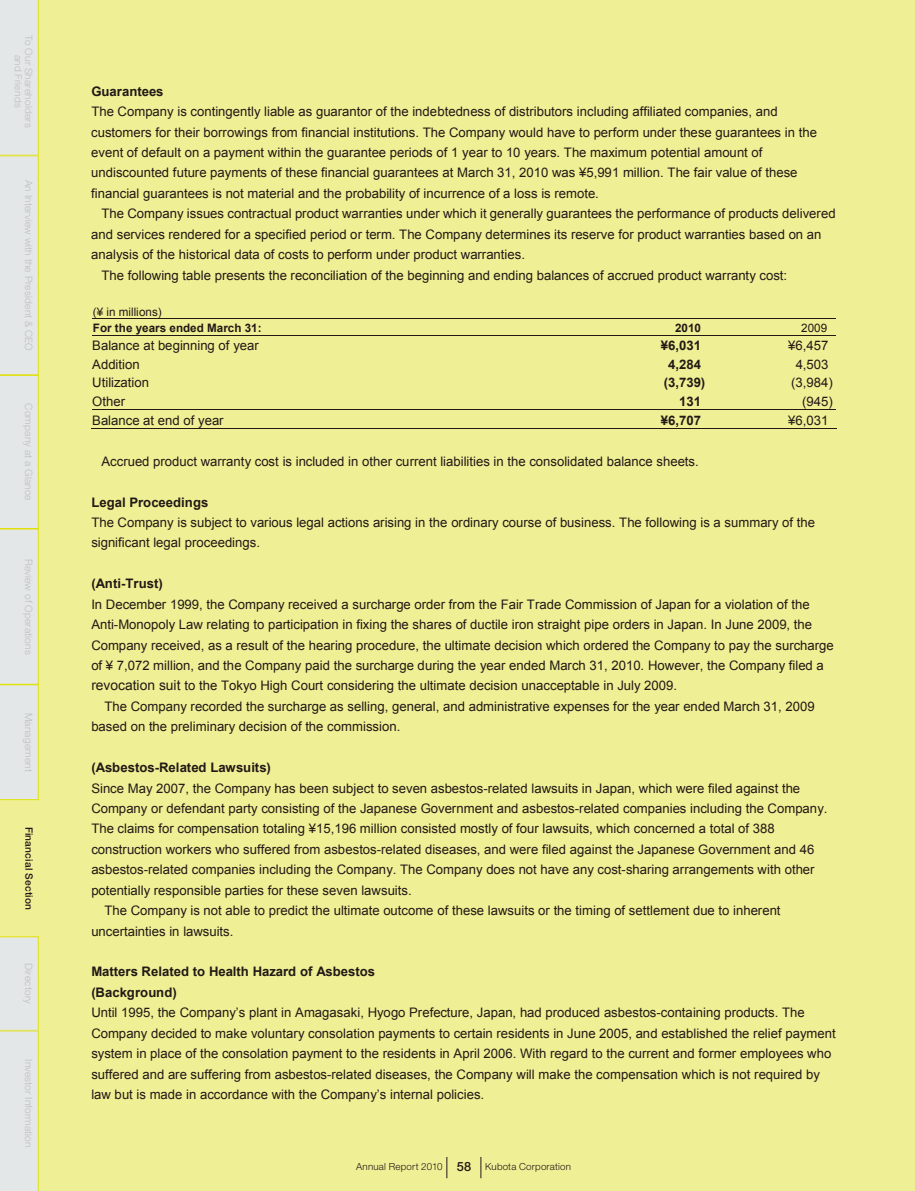
<style>
.page{position:relative;width:915px;height:1191px;background:#fff}
.page>*{position:absolute;margin:0;border:0;box-sizing:border-box;transform-origin:0 0}
.t1{font:13.2px/20.4px "Arial";color:#221915}
.t2{font:700 13.2px/20.4px "Arial";color:#221915}
.t3{font:700 11.7px "Arial";color:#221915}
.t4{font:11.7px "Arial";color:#221915}
.t5{font:300 10.2px/10.5px "Helvetica Neue";letter-spacing:.02em;color:#bebfbf;text-align:center}
.t6{font:500 10.2px "Helvetica Neue";letter-spacing:.02em;color:#211815}
.t7{font:300 9.75px "Helvetica Neue";letter-spacing:.02em;color:#211815}
.s1{font-size:13.8px}
.s2{font-weight:500;font-size:12.75px}
</style>
<div class="page">
<div style="left:0;top:0;width:914px;height:1191px;background:#efef96"></div>
<svg style="left:446px;top:1157px;width:1px;height:21px"></svg>
<svg style="left:480px;top:1157px;width:1px;height:21px"></svg>
<div style="left:0;top:936px;width:39px;height:255px;background:#e4e7e7"></div>
<div style="left:0;top:0;width:39px;height:800px;background:#e4e7e7"></div>
<hr style="left:92px;top:318px;width:743px;height:1px;background:#221915">
<hr style="left:92px;top:335px;width:743px;height:1px;background:#221915">
<hr style="left:92px;top:409px;width:743px;height:1px;background:#221915">
<hr style="left:91px;top:428px;width:486px;height:1px;background:#221915">
<hr style="left:576px;top:428px;width:132px;height:1px;background:#221915">
<hr style="left:707px;top:428px;width:129px;height:1px;background:#221915">
<p class="t5" style="left:34px;top:35px;width:94px;rotate:90deg">To Our Shareholders and Friends</p>
<p class="t5" style="left:34px;top:180px;width:173px;rotate:90deg">An Interview with the President &amp; CEO</p>
<p class="t5" style="left:34px;top:403px;width:99px;rotate:90deg">Company at a Glance</p>
<p class="t5" style="left:34px;top:559px;width:97px;rotate:90deg">Review of Operations</p>
<p class="t5" style="left:34px;top:712px;width:61px;rotate:90deg">Management</p>
<p class="t6" style="left:35px;top:826px;width:85px;rotate:90deg">Financial Section</p>
<p class="t5" style="left:34px;top:963px;width:42px;rotate:90deg">Directory</p>
<p class="t5" style="left:34px;top:1059px;width:90px;rotate:90deg">Investor Information</p>
<p class="t2" style="left:91px;top:81px;width:74px">Guarantees</p>
<p class="t1" style="left:91px;top:101px;width:727px">The Company is contingently liable as guarantor of the indebtedness of distributors including affiliated companies, and customers for their borrowings from financial institutions. The Company would have to perform under these guarantees in the event of default on a payment within the guarantee periods of 1 year to 10 years. The maximum potential amount of undiscounted future payments of these financial guarantees at March 31, 2010 was ¥5,991 million. The fair value of these financial guarantees is not material and the probability of incurrence of a loss is remote.</p>
<p class="t1" style="left:101px;top:204px;width:735px">The Company issues contractual product warranties under which it generally guarantees the performance of products delivered</p>
<p class="t1" style="left:91px;top:224px;width:731px">and services rendered for a specified period or term. The Company determines its reserve for product warranties based on an</p>
<p class="t1" style="left:91px;top:244px;width:435px">analysis of the historical data of costs to perform under product warranties.</p>
<p class="t1" style="left:101px;top:265px;width:687px">The following table presents the reconciliation of the beginning and ending balances of accrued product warranty cost:</p>
<p class="t4" style="left:93px;top:304px;width:70px">(¥ in millions)</p>
<p class="t3" style="left:93px;top:320px;width:170px">For the years ended March 31:</p>
<p class="t3" style="left:674px;top:320px;width:27px">2010</p>
<p class="t4" style="left:801px;top:320px;width:27px">2009</p>
<p class="t1" style="left:92px;top:335px;width:168px">Balance at beginning of year</p>
<p class="t2" style="left:660px;top:336px;width:42px">¥6,031</p>
<p class="t1" style="left:788px;top:335px;width:42px">¥6,457</p>
<p class="t1" style="left:92px;top:354px;width:49px">Addition</p>
<p class="t2" style="left:668px;top:354px;width:34px">4,284</p>
<p class="t1" style="left:795px;top:354px;width:34px">4,503</p>
<p class="t1" style="left:92px;top:373px;width:58px">Utilization</p>
<p class="t2" style="left:663px;top:373px;width:43px">(3,739)</p>
<p class="t1" style="left:791px;top:373px;width:43px">(3,984)</p>
<p class="t1" style="left:92px;top:391px;width:34px">Other</p>
<p class="t2" style="left:679px;top:392px;width:23px">131</p>
<p class="t1" style="left:801px;top:391px;width:32px">(945)</p>
<p class="t1" style="left:92px;top:410px;width:133px">Balance at end of year</p>
<p class="t2" style="left:660px;top:410px;width:42px">¥6,707</p>
<p class="t1" style="left:788px;top:410px;width:42px">¥6,031</p>
<p class="t1" style="left:101px;top:451px;width:598px">Accrued product warranty cost is included in other current liabilities in the consolidated balance sheets.</p>
<p class="t2" style="left:91px;top:492px;width:118px">Legal Proceedings</p>
<p class="t1" style="left:91px;top:512px;width:725px">The Company is subject to various legal actions arising in the ordinary course of business. The following is a summary of the significant legal proceedings.</p>
<p class="t2" style="left:91px;top:574px;width:73px">(Anti-Trust)</p>
<p class="t1" style="left:91px;top:594px;width:743px">In December 1999, the Company received a surcharge order from the Fair Trade Commission of Japan for a violation of the Anti-Monopoly Law relating to participation in fixing the shares of ductile iron straight pipe orders in Japan. In June 2009, the Company received, as a result of the hearing procedure, the ultimate decision which ordered the Company to pay the surcharge of ¥ 7,072 million, and the Company paid the surcharge during the year ended March 31, 2010. However, the Company filed a <span class="s1">revocation suit</span> to the Tokyo High Court considering the ultimate decision unacceptable in July 2009.</p>
<p class="t1" style="left:91px;top:696px;width:724px;text-indent:13px">The Company recorded the surcharge as selling, general, and administrative expenses for the year ended March 31, 2009 based on the preliminary decision of the commission.</p>
<p class="t2" style="left:91px;top:758px;width:181px">(Asbestos-Related Lawsuits)</p>
<p class="t1" style="left:91px;top:778px;width:710px">Since May 2007, the Company has been subject to seven asbestos-related lawsuits in Japan, which were filed against the</p>
<p class="t1" style="left:91px;top:798px;width:737px">Company or defendant party consisting of the Japanese Government and asbestos-related companies including the Company.</p>
<p class="t1" style="left:91px;top:818px;width:684px">The claims for compensation totaling ¥15,196 million consisted mostly of four lawsuits, which concerned a total of 388</p>
<p class="t1" style="left:91px;top:839px;width:724px">construction workers who suffered from asbestos-related diseases, and were filed against the Japanese Government and 46</p>
<p class="t1" style="left:91px;top:859px;width:724px">asbestos-related companies including the Company. The Company does not have any cost-sharing arrangements with other</p>
<p class="t1" style="left:91px;top:880px;width:322px">potentially responsible parties for these seven lawsuits.</p>
<p class="t1" style="left:104px;top:900px;width:677px">The Company is not able to predict the ultimate outcome of these lawsuits or the timing of settlement due to inherent</p>
<p class="t1" style="left:91px;top:921px;width:144px">uncertainties in lawsuits.</p>
<p class="t2" style="left:91px;top:962px;width:285px">Matters Related to Health Hazard of Asbestos (Background)</p>
<p class="t1" style="left:91px;top:1002px;width:745px">Until 1995, the Company’s plant in Amagasaki, Hyogo Prefecture, Japan, had produced asbestos-containing products. The Company decided to make voluntary consolation payments to certain residents in June 2005, and established the relief payment system in place of the consolation payment to the residents in April 2006. With regard to the current and former employees who suffered and are suffering from asbestos-related diseases, the Company will make the compensation which is not required by law but is made in accordance with the Company’s internal policies.</p>
<p class="t7" style="left:356px;top:1160px;width:216px">Annual Report 2010 <span class="s2">58</span> Kubota Corporation</p>
</div>
